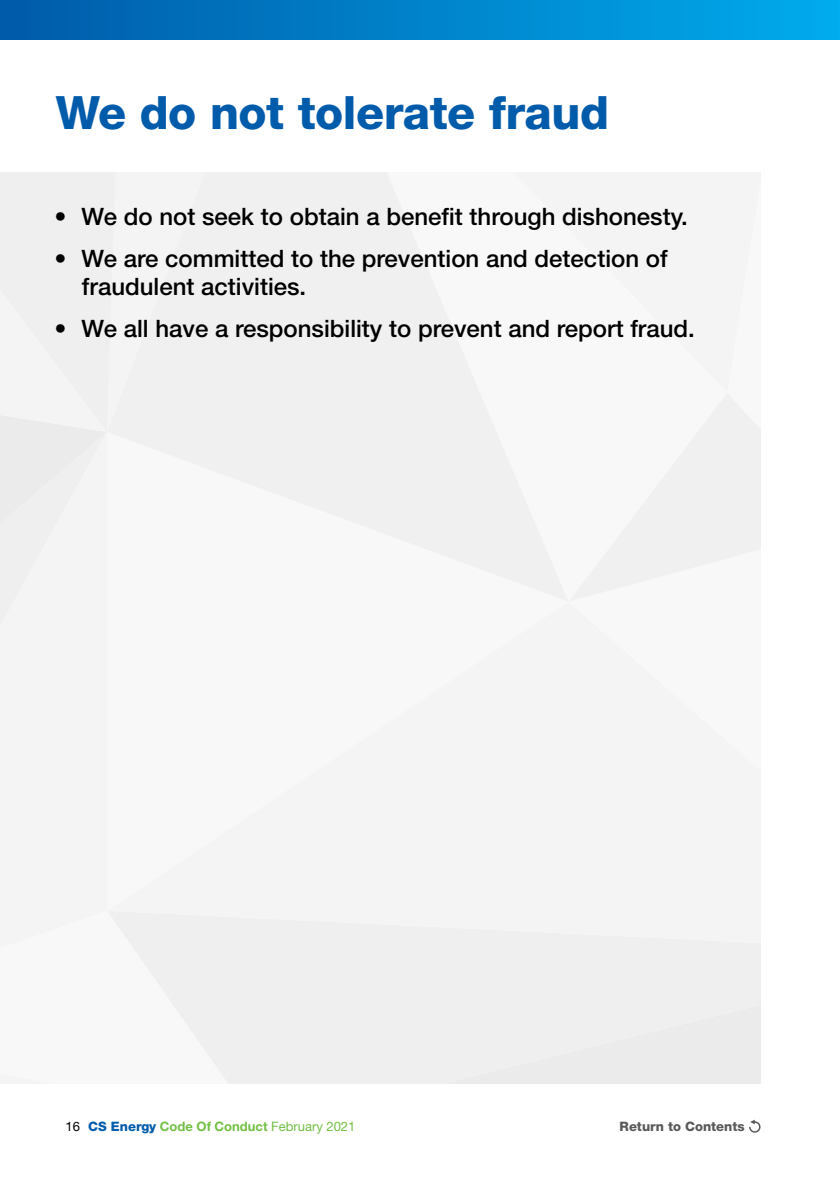
<style>
.page{position:relative;width:840px;height:1191px;background:#fff}
.page>*{position:absolute;margin:0;border:0;box-sizing:border-box;transform-origin:0 0}
.Strategy_Page_Heads{font:800 46px "Helvetica Neue";letter-spacing:-.01em;color:#005baa}
.Strategy_White_Inden{font:500 24px/28px "Helvetica Neue";color:#000}
.t1{font:700 13px "Helvetica Neue";color:#72bf44}
.CSAR_Section_Indicat{font:800 13px "Helvetica Neue";color:#58595b}
.s1{font-weight:400;color:#000}
.s2{font-weight:800;color:#005baa}
.s3{font-weight:400}
</style>
<div class="page">
<div style="left:0;top:814px;width:107px;height:96px;background:#f4f4f4"></div>
<div style="left:568px;top:172px;width:159px;height:219px;background:#f4f4f4"></div>
<svg style="left:107px;top:172px;width:461px;height:429px"></svg>
<div style="left:0;top:910px;width:107px;height:38px;background:#f4f4f4"></div>
<svg style="left:0;top:432px;width:107px;height:382px;fill:#f4f4f4"></svg>
<div style="left:122px;top:172px;width:168px;height:260px;background:#f0f0f0"></div>
<div style="left:137px;top:953px;width:545px;height:130px;background:#efefef"></div>
<div style="left:682px;top:953px;width:78px;height:130px;background:#ebebeb"></div>
<svg style="left:0;top:1026px;width:260px;height:57px"></svg>
<div style="left:108px;top:603px;width:460px;height:350px;background:#f4f4f4"></div>
<div style="left:568px;top:602px;width:192px;height:351px;background:#f4f4f4"></div>
<svg style="left:569px;top:394px;width:191px;height:207px"></svg>
<div style="left:727px;top:172px;width:33px;height:353px;background:#f4f4f4"></div>
<div style="left:0;top:172px;width:122px;height:260px;background:#efefef"></div>
<div style="left:0;top:0;width:839px;height:40px;background:linear-gradient(to right,#005aa8,#00abed)"></div>
<svg style="left:749px;top:1119px;width:11px;height:13px"></svg>
<p class="Strategy_Page_Heads" style="left:56px;top:86px;width:554px">We do not tolerate fraud</p>
<p class="Strategy_White_Inden" style="left:55px;top:202px;width:634px">• We do not seek to obtain a benefit through dishonesty.</p>
<p class="Strategy_White_Inden" style="left:82px;top:244px;width:587px;text-indent:-27px">• We are committed to the prevention and detection of fraudulent activities.</p>
<p class="Strategy_White_Inden" style="left:55px;top:314px;width:641px">• We all have a responsibility to prevent and report fraud.</p>
<p class="t1" style="left:66px;top:1118px;width:291px"><span class="s1">16</span> <span class="s2">CS Energy</span> Code Of Conduct <span class="s3">February 2021</span></p>
<p class="CSAR_Section_Indicat" style="left:619px;top:1118px;width:126px">Return to Contents</p>
</div>
